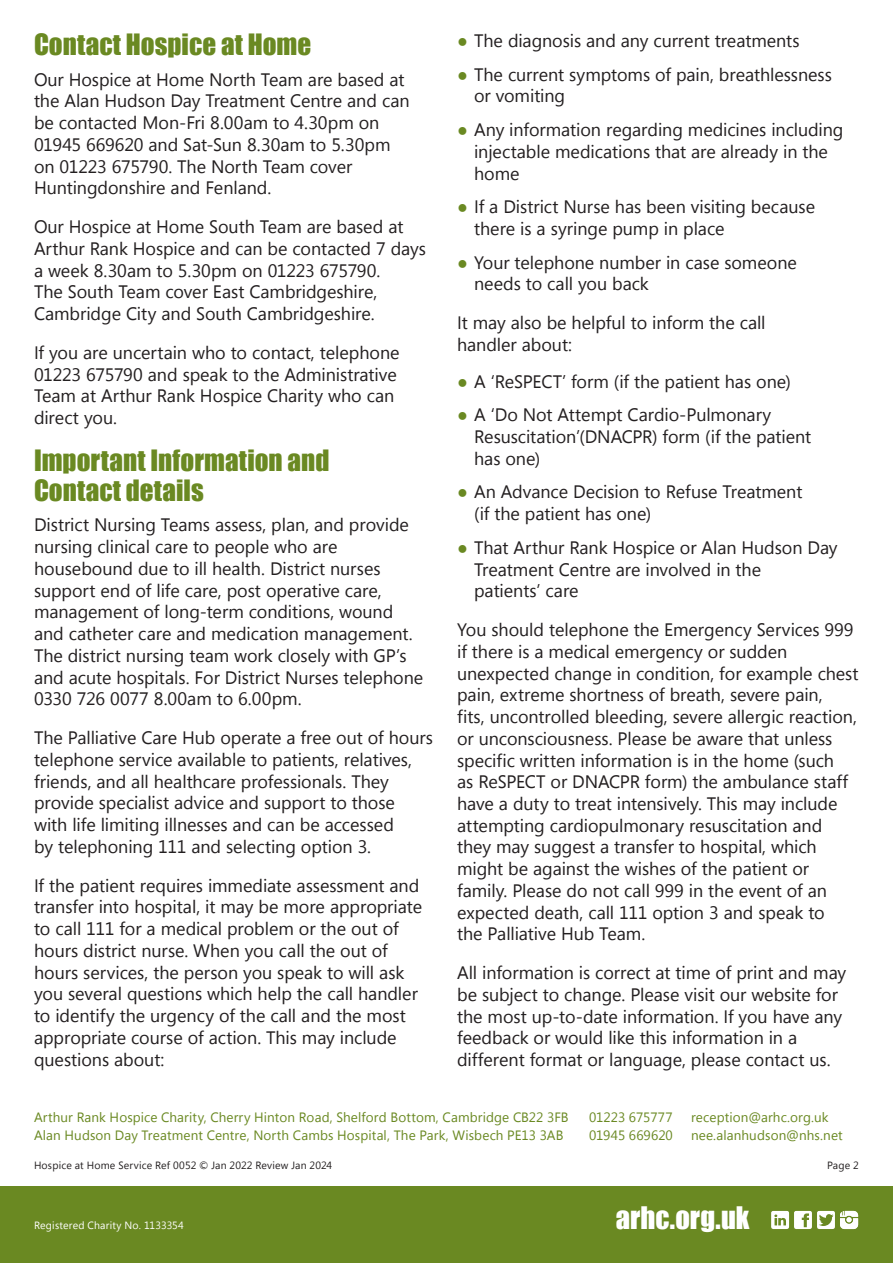
<style>
.page{position:relative;width:893px;height:1263px;background:#fff}
.page>*{position:absolute;margin:0;border:0;box-sizing:border-box;transform-origin:0 0}
.t1{font:28.5px "Impact";color:#fff}
.t2{font:27px/30px "Impact";color:#6a8922}
.t3{font:18px/21.8px "Segoe UI";letter-spacing:-.005em;color:#231f20}
.t4{font:13.5px "Segoe UI";letter-spacing:.01em;color:#6a8922}
.t5{font:10.5px "Segoe UI";letter-spacing:.015em;color:#231f20}
.t6{font:10.5px "Segoe UI";letter-spacing:.015em;color:#fff}
.s1{color:#6a8922}
</style>
<div class="page">
<div style="left:0;top:1187px;width:893px;height:76px;background:#6a8922"></div>
<svg style="left:771px;top:1211px;width:88px;height:18px"></svg>
<h2 class="t2" style="left:34px;top:29px;width:279px">Contact Hospice at Home</h2>
<p class="t3" style="left:34px;top:68px;width:377px">Our Hospice at Home North Team are based at the Alan Hudson Day Treatment Centre and can be contacted Mon-Fri 8.00am to 4.30pm on 01945 669620 and Sat-Sun 8.30am to 5.30pm on 01223 675790. The North Team cover Huntingdonshire and Fenland.</p>
<p class="t3" style="left:34px;top:215px;width:394px">Our Hospice at Home South Team are based at Arthur Rank Hospice and can be contacted 7 days a week 8.30am to 5.30pm on 01223 675790.<br>The South Team cover East Cambridgeshire, Cambridge City and South Cambridgeshire.</p>
<p class="t3" style="left:34px;top:341px;width:367px">If you are uncertain who to contact, telephone 01223 675790 and speak to the Administrative Team at Arthur Rank Hospice Charity who can direct you.</p>
<h2 class="t2" style="left:34px;top:445px;width:297px">Important Information and<br>Contact details</h2>
<p class="t3" style="left:34px;top:514px;width:391px">District Nursing Teams assess, plan, and provide nursing clinical care to people who are housebound due to ill health. District nurses support end of life care, post operative care, management of long-term conditions, wound and catheter care and medication management.<br>The district nursing team work closely with GP’s and acute hospitals. For District Nurses telephone 0330 726 0077 8.00am to 6.00pm.</p>
<p class="t3" style="left:34px;top:726px;width:401px">The Palliative Care Hub operate a free out of hours telephone service available to patients, relatives, friends, and all healthcare professionals. They provide specialist advice and support to those<br>with life limiting illnesses and can be accessed<br>by telephoning 111 and selecting option 3.</p>
<p class="t3" style="left:34px;top:874px;width:390px">If the patient requires immediate assessment and transfer into hospital, it may be more appropriate to call 111 for a medical problem or the out of hours district nurse. When you call the out of hours services, the person you speak to will ask you several questions which help the call handler to identify the urgency of the call and the most appropriate course of action. This may include questions about:</p>
<p class="t3" style="left:457px;top:29px;width:344px"><span class="s1">●</span> The diagnosis and any current treatments</p>
<p class="t3" style="left:474px;top:63px;width:359px;text-indent:-17px"><span class="s1">●</span> The current symptoms of pain, breathlessness or vomiting</p>
<p class="t3" style="left:474px;top:118px;width:371px;text-indent:-17px"><span class="s1">●</span> Any information regarding medicines including injectable medications that are already in the home</p>
<p class="t3" style="left:474px;top:195px;width:342px;text-indent:-17px"><span class="s1">●</span> If a District Nurse has been visiting because there is a syringe pump in place</p>
<p class="t3" style="left:474px;top:251px;width:324px;text-indent:-17px"><span class="s1">●</span> Your telephone number in case someone needs to call you back</p>
<p class="t3" style="left:457px;top:311px;width:310px">It may also be helpful to inform the call handler about:</p>
<p class="t3" style="left:457px;top:370px;width:335px"><span class="s1">●</span> A ‘ReSPECT’ form (if the patient has one)</p>
<p class="t3" style="left:474px;top:403px;width:339px;text-indent:-17px"><span class="s1">●</span> A ‘Do Not Attempt Cardio-Pulmonary<br>Resuscitation’(DNACPR) form (if the patient has one)</p>
<p class="t3" style="left:474px;top:481px;width:330px;text-indent:-17px"><span class="s1">●</span> An Advance Decision to Refuse Treatment (if the patient has one)</p>
<p class="t3" style="left:474px;top:536px;width:365px;text-indent:-17px"><span class="s1">●</span> That Arthur Rank Hospice or Alan Hudson Day<br>Treatment Centre are involved in the<br>patients’ care</p>
<p class="t3" style="left:457px;top:618px;width:403px">You should telephone the Emergency Services 999 if there is a medical emergency or sudden unexpected change in condition, for example chest pain, extreme shortness of breath, severe pain,<br>fits, uncontrolled bleeding, severe allergic reaction, or unconsciousness. Please be aware that unless specific written information is in the home (such<br>as ReSPECT or DNACPR form) the ambulance staff have a duty to treat intensively. This may include attempting cardiopulmonary resuscitation and they may suggest a transfer to hospital, which might be against the wishes of the patient or family. Please do not call 999 in the event of an expected death, call 111 option 3 and speak to<br>the Palliative Hub Team.</p>
<p class="t3" style="left:457px;top:961px;width:391px">All information is correct at time of print and may be subject to change. Please visit our website for the most up-to-date information. If you have any feedback or would like this information in a different format or language, please contact us.</p>
<p class="t4" style="left:34px;top:1107px;width:536px">Arthur Rank Hospice Charity, Cherry Hinton Road, Shelford Bottom, Cambridge CB22 3FB</p>
<p class="t4" style="left:589px;top:1107px;width:85px">01223 675777</p>
<p class="t4" style="left:691px;top:1107px;width:139px">reception@arhc.org.uk</p>
<p class="t4" style="left:34px;top:1125px;width:531px">Alan Hudson Day Treatment Centre, North Cambs Hospital, The Park, Wisbech PE13 3AB</p>
<p class="t4" style="left:589px;top:1125px;width:85px">01945 669620</p>
<p class="t4" style="left:691px;top:1125px;width:153px">nee.alanhudson@nhs.net</p>
<p class="t5" style="left:34px;top:1158px;width:300px">Hospice at Home Service Ref 0052 © Jan 2022 Review Jan 2024</p>
<p class="t5" style="left:827px;top:1158px;width:33px">Page 2</p>
<p class="t6" style="left:34px;top:1218px;width:151px">Registered Charity No. 1133354</p>
<h1 class="t1" style="left:616px;top:1196px;width:135px">arhc.org.uk</h1>
<h1 class="t1" style="left:620px;top:1196px;width:135px">arhc.org.uk</h1>
</div>
